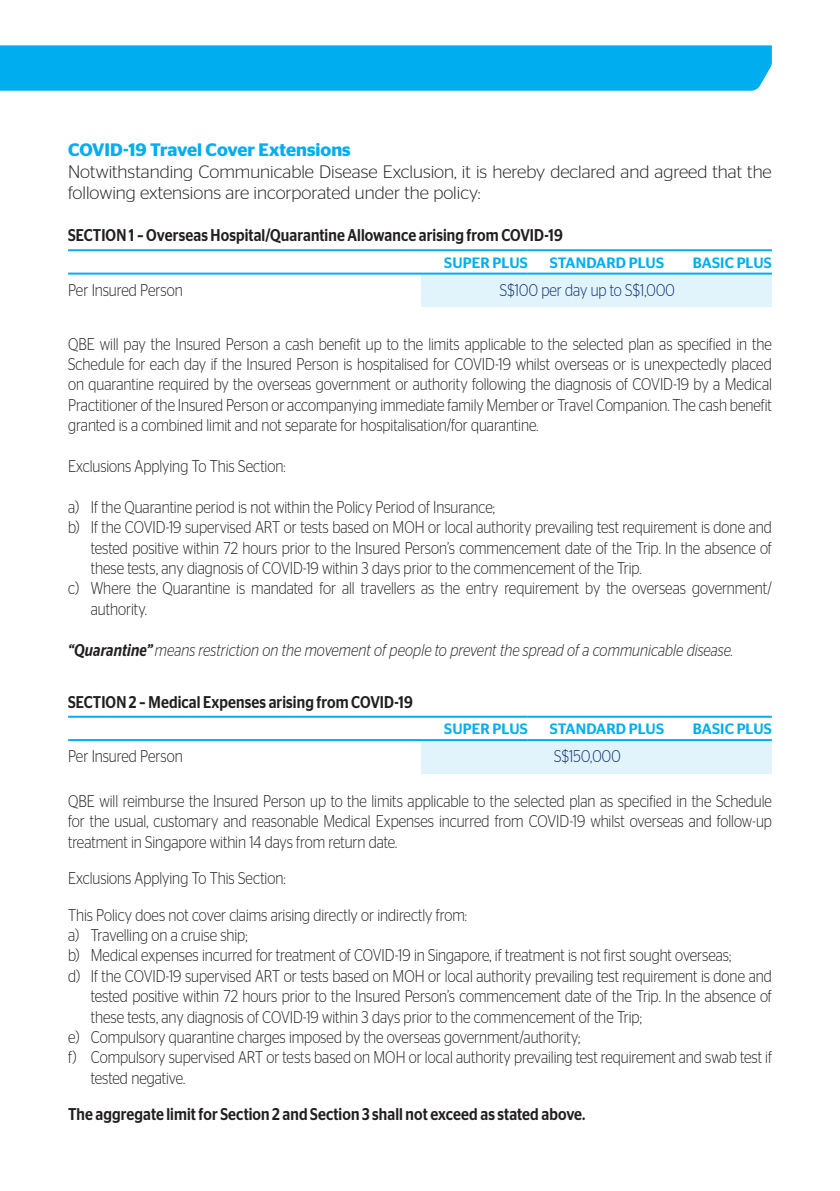
<style>
.page{position:relative;width:840px;height:1191px;background:#fff}
.page>*{position:absolute;margin:0;border:0;box-sizing:border-box;transform-origin:0 0}
.t1{font:300 18px/21.6px "Stag Sans";color:#231f20}
.t2{font:600 18px "Stag Sans";color:#00aeef}
.t3{font:300 17px/20.4px "Stag Sans";letter-spacing:-.005em;color:#231f20;text-align:justify;scale:.85 1}
.t4{font:500 17px "Stag Sans";letter-spacing:.01em;color:#231f20;scale:.85 1}
.t5{font:italic 300 17px "Stag Sans";color:#231f20;scale:.85 1}
.t6{font:300 17px "Stag Sans";letter-spacing:.01em;color:#0d2b6d;scale:.85 1}
.t7{font:500 15px "Stag Sans";color:#00aeef}
.s1{font-weight:500}
</style>
<div class="page">
<div style="left:0;top:45px;width:771px;height:46px;background:#00aeef"></div>
<div style="left:421px;top:274px;width:350px;height:33px;background:#e1f4fc"></div>
<hr style="left:68px;top:273px;width:335px;height:2px;background:#00aeef">
<hr style="left:403px;top:273px;width:124px;height:2px;background:#00aeef">
<hr style="left:527px;top:273px;width:136px;height:2px;background:#00aeef">
<hr style="left:663px;top:273px;width:108px;height:2px;background:#00aeef">
<hr style="left:68px;top:249px;width:335px;height:2px;background:#00aeef">
<hr style="left:403px;top:249px;width:124px;height:2px;background:#00aeef">
<hr style="left:527px;top:249px;width:136px;height:2px;background:#00aeef">
<hr style="left:663px;top:249px;width:108px;height:2px;background:#00aeef">
<div style="left:421px;top:740px;width:350px;height:33px;background:#e1f4fc"></div>
<hr style="left:68px;top:739px;width:335px;height:2px;background:#00aeef">
<hr style="left:403px;top:739px;width:124px;height:2px;background:#00aeef">
<hr style="left:527px;top:739px;width:136px;height:2px;background:#00aeef">
<hr style="left:663px;top:739px;width:108px;height:2px;background:#00aeef">
<hr style="left:68px;top:715px;width:335px;height:2px;background:#00aeef">
<hr style="left:403px;top:715px;width:124px;height:2px;background:#00aeef">
<hr style="left:527px;top:715px;width:136px;height:2px;background:#00aeef">
<hr style="left:663px;top:715px;width:108px;height:2px;background:#00aeef">
<p class="t2" style="left:68px;top:139px;width:284px">COVID-19 Travel Cover Extensions</p>
<p class="t1" style="left:68px;top:160px;width:704px">Notwithstanding Communicable Disease Exclusion, it is hereby declared and agreed that the following extensions are incorporated under the policy:</p>
<p class="t4" style="left:68px;top:225px;width:583px">SECTION 1 – Overseas Hospital/Quarantine Allowance arising from COVID-19</p>
<p class="t7" style="left:444px;top:254px;width:85px">SUPER PLUS</p>
<p class="t7" style="left:549px;top:254px;width:116px">STANDARD PLUS</p>
<p class="t7" style="left:692px;top:254px;width:81px">BASIC PLUS</p>
<p class="t3" style="left:68px;top:279px;width:136px">Per Insured Person</p>
<p class="t6" style="left:499px;top:280px;width:207px">S$100 per day up to S$1,000</p>
<p class="t3" style="left:68px;top:333px;width:829px">QBE will pay the Insured Person a cash benefit up to the limits applicable to the selected plan as specified in the Schedule for each day if the Insured Person is hospitalised for COVID-19 whilst overseas or is unexpectedly placed on quarantine required by the overseas government or authority following the diagnosis of COVID-19 by a Medical Practitioner of the Insured Person or accompanying immediate family Member or Travel Companion. The cash benefit granted is a combined limit and not separate for hospitalisation/for quarantine.</p>
<p class="t3" style="left:68px;top:455px;width:257px">Exclusions Applying To This Section:</p>
<p class="t3" style="left:68px;top:496px;width:503px">a) If the Quarantine period is not within the Policy Period of Insurance;</p>
<p class="t3" style="left:68px;top:517px;width:829px">b) If the COVID-19 supervised ART or tests based on MOH or local authority prevailing test requirement is done and</p>
<p class="t3" style="left:91px;top:537px;width:802px">tested positive within 72 hours prior to the Insured Person’s commencement date of the Trip. In the absence of</p>
<p class="t3" style="left:91px;top:557px;width:649px">these tests, any diagnosis of COVID-19 within 3 days prior to the commencement of the Trip.</p>
<p class="t3" style="left:68px;top:578px;width:829px">c) Where the Quarantine is mandated for all travellers as the entry requirement by the overseas government/</p>
<p class="t3" style="left:91px;top:598px;width:68px">authority.</p>
<p class="t5" style="left:68px;top:640px;width:783px"><span class="s1">“Quarantine”</span> means restriction on the movement of people to prevent the spread of a communicable disease.</p>
<p class="t4" style="left:68px;top:692px;width:406px">SECTION 2 – Medical Expenses arising from COVID-19</p>
<p class="t7" style="left:444px;top:720px;width:85px">SUPER PLUS</p>
<p class="t7" style="left:549px;top:720px;width:116px">STANDARD PLUS</p>
<p class="t7" style="left:692px;top:720px;width:81px">BASIC PLUS</p>
<p class="t3" style="left:68px;top:746px;width:136px">Per Insured Person</p>
<p class="t6" style="left:554px;top:747px;width:79px">S$150,000</p>
<p class="t3" style="left:68px;top:790px;width:829px">QBE will reimburse the Insured Person up to the limits applicable to the selected plan as specified in the Schedule for the usual, customary and reasonable Medical Expenses incurred from COVID-19 whilst overseas and follow-up treatment in Singapore within 14 days from return date.</p>
<p class="t3" style="left:68px;top:860px;width:470px;line-height:36.4px">Exclusions Applying To This Section:<br>This Policy does not cover claims arising directly or indirectly from:</p>
<p class="t3" style="left:68px;top:924px;width:212px">a) Travelling on a cruise ship;</p>
<p class="t3" style="left:68px;top:945px;width:781px">b) Medical expenses incurred for treatment of COVID-19 in Singapore, if treatment is not first sought overseas;</p>
<p class="t3" style="left:68px;top:965px;width:829px">d) If the COVID-19 supervised ART or tests based on MOH or local authority prevailing test requirement is done and</p>
<p class="t3" style="left:91px;top:986px;width:802px">tested positive within 72 hours prior to the Insured Person’s commencement date of the Trip. In the absence of</p>
<p class="t3" style="left:91px;top:1006px;width:649px">these tests, any diagnosis of COVID-19 within 3 days prior to the commencement of the Trip;</p>
<p class="t3" style="left:68px;top:1026px;width:604px">e) Compulsory quarantine charges imposed by the overseas government/authority;</p>
<p class="t3" style="left:68px;top:1047px;width:829px">f) Compulsory supervised ART or tests based on MOH or local authority prevailing test requirement and swab test if</p>
<p class="t3" style="left:91px;top:1067px;width:113px">tested negative.</p>
<p class="t4" style="left:68px;top:1104px;width:610px">The aggregate limit for Section 2 and Section 3 shall not exceed as stated above.</p>
</div>
